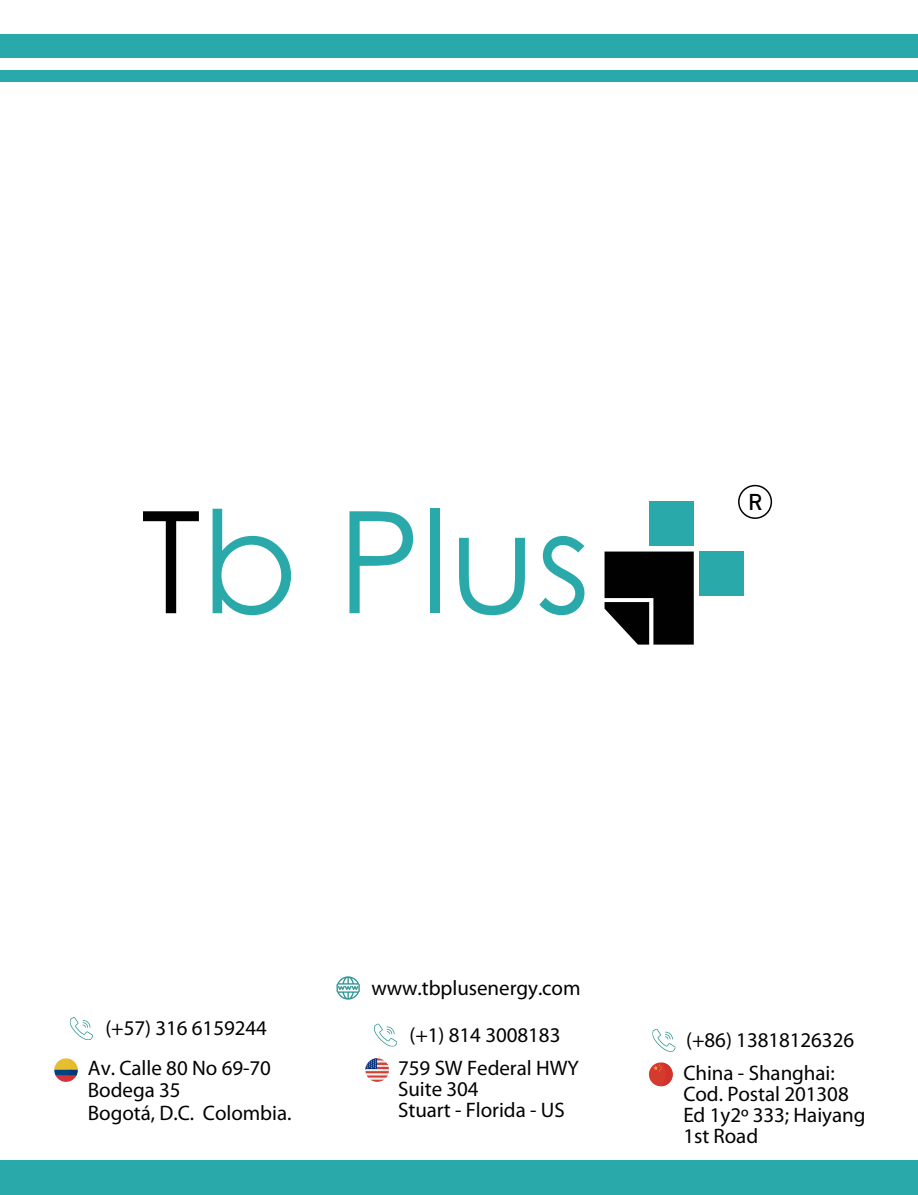
<style>
.page{position:relative;width:918px;height:1195px;background:#fff}
.page>*{position:absolute;margin:0;border:0;box-sizing:border-box;transform-origin:0 0}
.t1{font:141.75px "Century Gothic";color:#2aa9aa}
.t2{font:700 22.35px "DIN Alternate";color:#020102}
.t3{font:21px/21px "Myriad Pro";letter-spacing:-.005em;color:#030203}
.s1{color:#020102}
</style>
<div class="page">
<svg style="left:605px;top:551px;width:89px;height:93px;background:#201f20"></svg>
<div style="left:649px;top:501px;width:45px;height:44px;background:#2aa9aa"></div>
<div style="left:700px;top:551px;width:44px;height:45px;background:#2aa9aa"></div>
<div style="left:738px;top:484px;width:34px;height:34px;border:2px solid #020102;border-radius:50%"></div>
<div style="left:0;top:34px;width:918px;height:24px;background:#2aa9aa"></div>
<div style="left:0;top:1159px;width:918px;height:35px;background:#2aa9aa"></div>
<div style="left:0;top:70px;width:918px;height:11px;background:#2aa9aa"></div>
<svg style="left:70px;top:1017px;width:23px;height:22px"></svg>
<svg style="left:374px;top:1023px;width:23px;height:23px"></svg>
<svg style="left:652px;top:1028px;width:24px;height:23px"></svg>
<svg style="left:54px;top:1058px;width:24px;height:24px"></svg>
<svg style="left:365px;top:1058px;width:24px;height:24px"></svg>
<svg style="left:337px;top:976px;width:23px;height:23px"></svg>
<div style="left:649px;top:1062px;width:24px;height:23px;background:#d43a2d;border-radius:50%"></div>
<svg style="left:653px;top:1062px;width:20px;height:23px"></svg>
<h1 class="t1" style="left:141px;top:462px;width:452px"><span class="s1">T</span>b Plus</h1>
<p class="t2" style="left:748px;top:484px;width:15px">R</p>
<p class="t3" style="left:105px;top:1016px;width:163px">(+57) 316 6159244</p>
<p class="t3" style="left:371px;top:976px;width:211px">www.tbplusenergy.com</p>
<p class="t3" style="left:410px;top:1023px;width:152px">(+1) 814 3008183</p>
<p class="t3" style="left:686px;top:1028px;width:169px">(+86) 13818126326</p>
<p class="t3" style="left:88px;top:1055px;width:205px;line-height:22.5px">Av. Calle 80 No 69-70<br>Bodega 35<br>Bogotá, D.C. Colombia.</p>
<p class="t3" style="left:398px;top:1056px;width:182px">759 SW Federal HWY<br>Suite 304<br>Stuart - Florida - US</p>
<p class="t3" style="left:683px;top:1061px;width:184px">China - Shanghai:<br>Cod. Postal 201308<br>Ed 1y2º 333; Haiyang<br>1st Road</p>
</div>
